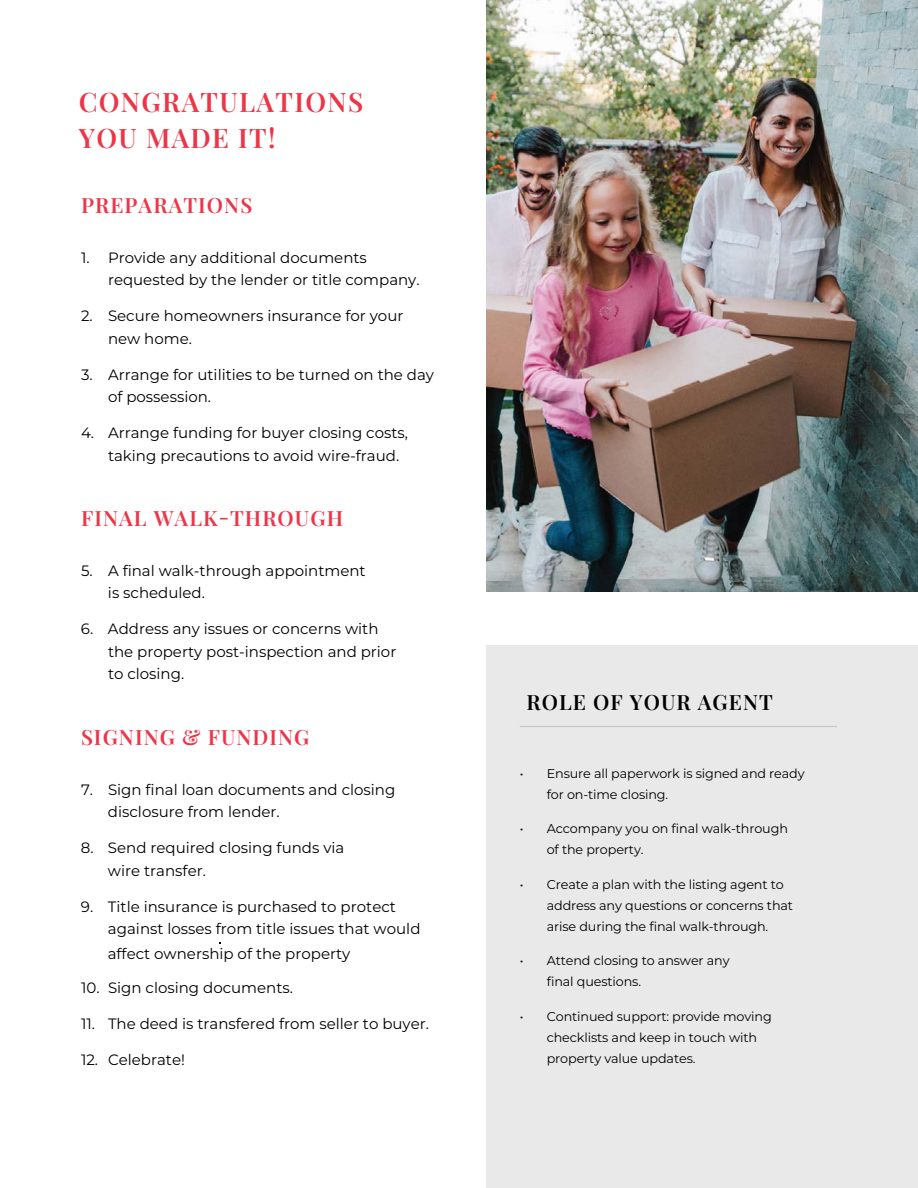
<style>
.page{position:relative;width:918px;height:1188px;background:#fff}
.page>*{position:absolute;margin:0;border:0;box-sizing:border-box;transform-origin:0 0}
.t1{font:600 26.85px/36px "Playfair Display";letter-spacing:.05em;color:#ee3548}
.t2{font:600 21px "Playfair Display";letter-spacing:.05em;color:#ee3548}
.t3{font:600 21px "Playfair Display";letter-spacing:.05em;color:#000}
.t4{font:100 15px/22.5px "Montserrat";color:#000}
.t5{font:100 12.75px/21px "Montserrat";letter-spacing:-.01em;color:#000}
</style>
<div class="page">
<div style="left:486px;top:645px;width:432px;height:543px;background:#e9e9ea"></div>
<img style="left:486px;top:0;width:432px;height:591px">
<hr style="left:520px;top:726px;width:317px;height:1px;background:#c3c5c7">
<h1 class="t1" style="left:79px;top:81px;width:286px">CONGRATULATIONS<br>YOU MADE IT!</h1>
<h2 class="t2" style="left:81px;top:189px;width:173px">PREPARATIONS</h2>
<p class="t4" style="left:108px;top:246px;width:313px;text-indent:-27px">1. Provide any additional documents requested by the lender or title company.</p>
<p class="t4" style="left:108px;top:304px;width:297px;text-indent:-27px">2. Secure homeowners insurance for your new home.</p>
<p class="t4" style="left:108px;top:363px;width:328px;text-indent:-27px">3. Arrange for utilities to be turned on the day of possession.</p>
<p class="t4" style="left:108px;top:421px;width:302px;text-indent:-27px">4. Arrange funding for buyer closing costs, taking precautions to avoid wire-fraud.</p>
<h2 class="t2" style="left:81px;top:502px;width:264px">FINAL WALK-THROUGH</h2>
<p class="t4" style="left:108px;top:559px;width:259px;text-indent:-27px">5. A final walk-through appointment is scheduled.</p>
<p class="t4" style="left:108px;top:618px;width:290px;text-indent:-27px">6. Address any issues or concerns with the property post-inspection and prior to closing.</p>
<h2 class="t2" style="left:81px;top:721px;width:230px">SIGNING &amp; FUNDING</h2>
<p class="t4" style="left:108px;top:778px;width:289px;text-indent:-27px">7. Sign final loan documents and closing disclosure from lender.</p>
<p class="t4" style="left:108px;top:836px;width:238px;text-indent:-27px">8. Send required closing funds via wire transfer.</p>
<p class="t4" style="left:108px;top:895px;width:314px;text-indent:-27px">9. Title insurance is purchased to protect against losses from title issues that would</p>
<p class="t4" style="left:108px;top:942px;width:244px">affect ownership of the property</p>
<p class="t4" style="left:81px;top:976px;width:213px">10. Sign closing documents.</p>
<p class="t4" style="left:81px;top:1012px;width:350px">11. The deed is transfered from seller to buyer.</p>
<p class="t4" style="left:81px;top:1048px;width:106px">12. Celebrate!</p>
<h2 class="t3" style="left:526px;top:685px;width:248px">ROLE OF YOUR AGENT</h2>
<p class="t5" style="left:547px;top:762px;width:259px;text-indent:-27px">• Ensure all paperwork is signed and ready for on-time closing.</p>
<p class="t5" style="left:547px;top:818px;width:243px;text-indent:-27px">• Accompany you on final walk-through of the property.</p>
<p class="t5" style="left:547px;top:873px;width:248px;text-indent:-27px">• Create a plan with the listing agent to address any questions or concerns that arise during the final walk-through.</p>
<p class="t5" style="left:547px;top:950px;width:184px;text-indent:-27px">• Attend closing to answer any final questions.</p>
<p class="t5" style="left:547px;top:1005px;width:226px;text-indent:-27px">• Continued support: provide moving checklists and keep in touch with property value updates.</p>
</div>
